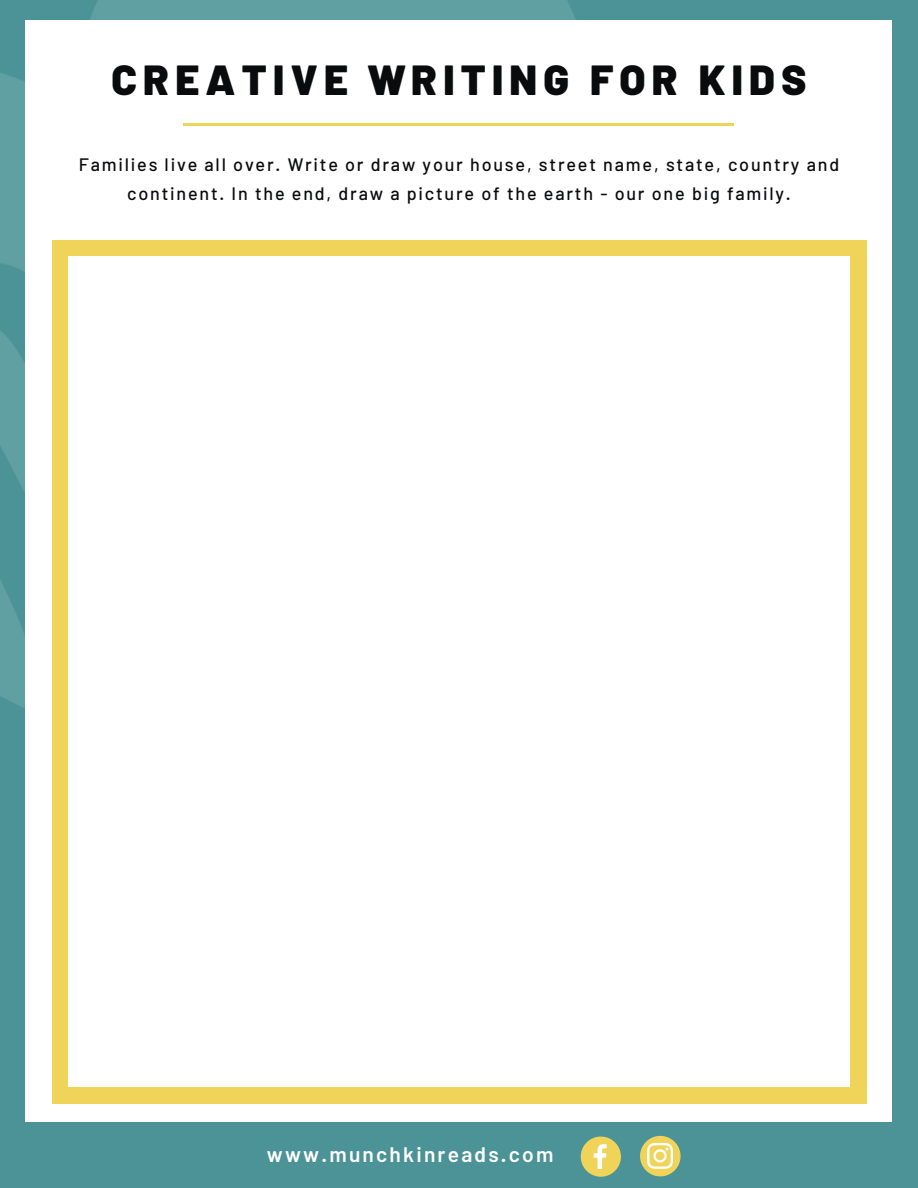
<style>
.page{position:relative;width:918px;height:1188px;background:#4b9396}
.page>*{position:absolute;margin:0;border:0;box-sizing:border-box;transform-origin:0 0}
.t1{font:900 42px "Barlow";letter-spacing:.15em;color:#0a0b0d}
.t2{font:600 21px "Barlow";letter-spacing:.105em;color:#fff}
.t3{font:500 18px/28.7px "Barlow";letter-spacing:.1em;color:#0a0b0d;text-align:center}
</style>
<div class="page">
<img style="left:0;top:0;width:662px;height:1137px">
<div style="left:26px;top:20px;width:866px;height:1102px;background:#fff"></div>
<div style="left:52px;top:240px;width:814px;height:864px;background:#f0d459"></div>
<div style="left:68px;top:257px;width:782px;height:830px;background:#fff"></div>
<hr style="left:184px;top:123px;width:550px;height:3px;background:#f0d459">
<svg style="left:581px;top:1137px;width:40px;height:40px"></svg>
<svg style="left:640px;top:1136px;width:41px;height:40px"></svg>
<h1 class="t1" style="left:111px;top:53px;width:697px">CREATIVE WRITING FOR KIDS</h1>
<p class="t3" style="left:79px;top:150px;width:762px">Families live all over. Write or draw your house, street name, state, country and continent. In the end, draw a picture of the earth - our one big family.</p>
<p class="t2" style="left:267px;top:1141px;width:288px">www.munchkinreads.com</p>
</div>
